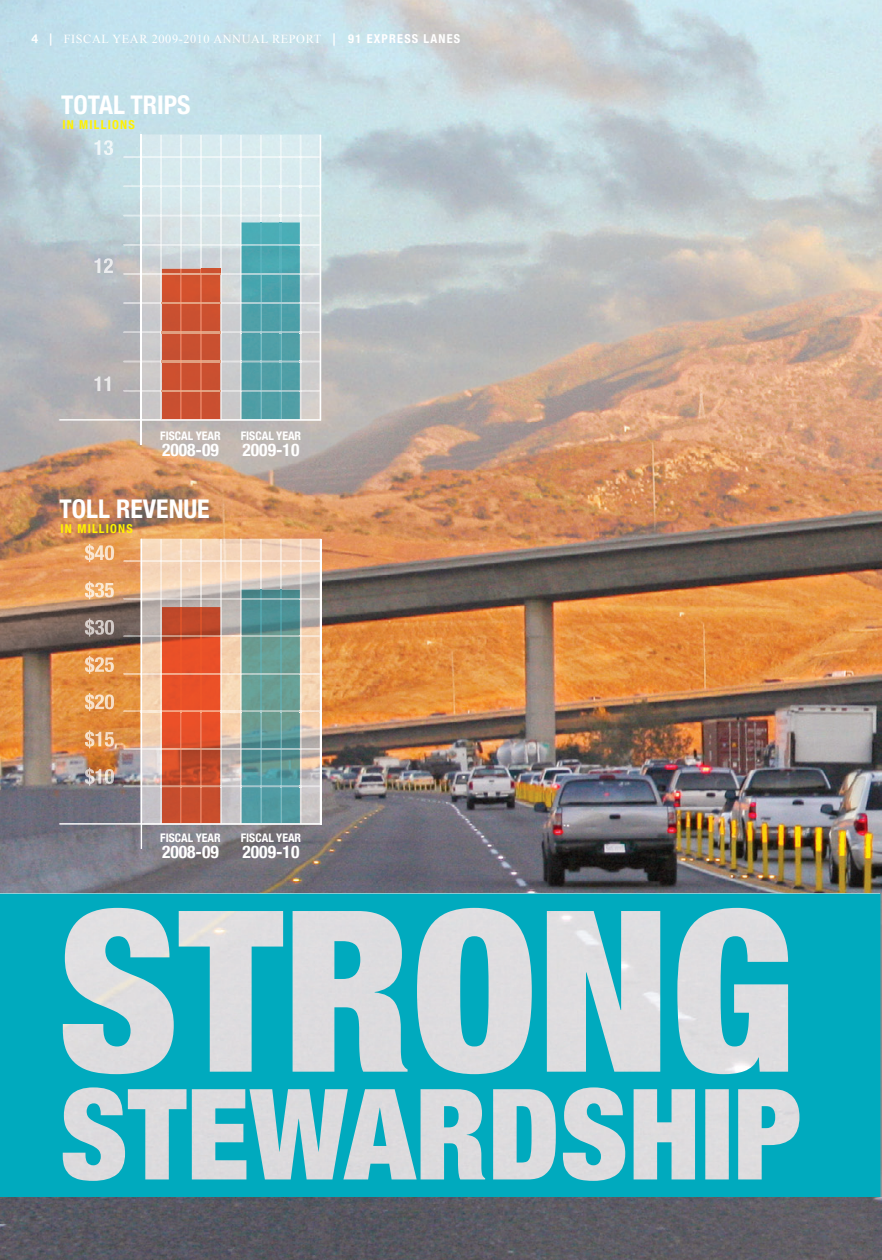
<style>
.page{position:relative;width:882px;height:1260px;background:#fff}
.page>*{position:absolute;margin:0;border:0;box-sizing:border-box;transform-origin:0 0}
.t1{font:700 condensed 25.72px "Helvetica Neue";color:#fff}
.t2{font:700 condensed 17.5px "Helvetica Neue";color:#fff}
.t3{font:12.25px "Times New Roman";letter-spacing:.05em;color:#fff}
.t4{font:700 condensed 12.25px "Helvetica Neue";letter-spacing:.1em;color:#fff101}
.t5{font:700 condensed 11.9px "Helvetica Neue";color:#fff}
.s1{font-family:"Helvetica Neue";font-weight:700}
.s2{font-family:"Helvetica Neue";font-weight:500}
.s3{font-family:"Helvetica Neue";font-weight:700;font-stretch:condensed}
</style>
<div class="page">
<img style="left:0;top:0;width:882px;height:1260px">
<img style="left:880px;top:894px;width:2px;height:303px">
<svg style="left:0;top:894px;width:880px;height:303px;background:#65c0cc"></svg>
<svg style="left:762px;top:1106px;width:13px;height:22px"></svg>
<img style="left:85px;top:544px;width:29px;height:18px">
<img style="left:85px;top:581px;width:29px;height:18px">
<img style="left:85px;top:619px;width:29px;height:18px">
<img style="left:85px;top:656px;width:29px;height:18px">
<img style="left:85px;top:693px;width:29px;height:18px">
<img style="left:85px;top:730px;width:29px;height:18px">
<img style="left:85px;top:768px;width:29px;height:18px">
<img style="left:142px;top:539px;width:178px;height:284px">
<hr style="left:320px;top:539px;width:1px;height:286px;background:#fff">
<img style="left:300px;top:539px;width:1px;height:284px">
<img style="left:280px;top:539px;width:1px;height:51px">
<img style="left:260px;top:539px;width:2px;height:51px">
<img style="left:240px;top:539px;width:2px;height:284px">
<img style="left:220px;top:539px;width:2px;height:284px">
<img style="left:200px;top:539px;width:2px;height:68px">
<img style="left:181px;top:539px;width:1px;height:68px">
<img style="left:161px;top:539px;width:1px;height:284px">
<img style="left:162px;top:607px;width:58px;height:216px">
<img style="left:181px;top:637px;width:1px;height:186px">
<img style="left:242px;top:590px;width:58px;height:233px">
<img style="left:280px;top:599px;width:1px;height:224px">
<img style="left:260px;top:599px;width:2px;height:224px">
<svg style="left:124px;top:561px;width:17px;height:1px"></svg>
<img style="left:142px;top:560px;width:178px;height:2px">
<svg style="left:300px;top:598px;width:20px;height:1px"></svg>
<img style="left:142px;top:598px;width:98px;height:1px">
<svg style="left:124px;top:598px;width:17px;height:1px"></svg>
<img style="left:242px;top:598px;width:58px;height:1px">
<svg style="left:260px;top:590px;width:2px;height:9px"></svg>
<svg style="left:300px;top:636px;width:20px;height:1px"></svg>
<svg style="left:220px;top:636px;width:22px;height:1px"></svg>
<svg style="left:124px;top:636px;width:38px;height:1px"></svg>
<img style="left:162px;top:636px;width:58px;height:1px">
<svg style="left:181px;top:607px;width:1px;height:30px"></svg>
<img style="left:242px;top:636px;width:58px;height:1px">
<svg style="left:300px;top:673px;width:20px;height:1px"></svg>
<svg style="left:220px;top:673px;width:22px;height:1px"></svg>
<svg style="left:124px;top:673px;width:38px;height:1px"></svg>
<img style="left:162px;top:673px;width:58px;height:1px">
<img style="left:242px;top:673px;width:58px;height:1px">
<svg style="left:300px;top:711px;width:20px;height:1px"></svg>
<svg style="left:220px;top:711px;width:22px;height:1px"></svg>
<svg style="left:124px;top:711px;width:38px;height:1px"></svg>
<img style="left:162px;top:711px;width:58px;height:1px">
<img style="left:242px;top:711px;width:58px;height:1px">
<svg style="left:124px;top:748px;width:17px;height:2px"></svg>
<img style="left:142px;top:748px;width:178px;height:2px">
<img style="left:162px;top:748px;width:58px;height:2px">
<img style="left:242px;top:748px;width:58px;height:2px">
<svg style="left:124px;top:786px;width:17px;height:1px"></svg>
<img style="left:142px;top:786px;width:178px;height:1px">
<img style="left:162px;top:786px;width:58px;height:1px">
<img style="left:242px;top:786px;width:58px;height:1px">
<hr style="left:59px;top:823px;width:261px;height:2px;background:#fff">
<hr style="left:141px;top:539px;width:1px;height:310px;background:#fff">
<img style="left:95px;top:140px;width:18px;height:15px">
<img style="left:95px;top:258px;width:18px;height:15px">
<img style="left:95px;top:376px;width:15px;height:15px">
<img style="left:142px;top:135px;width:178px;height:284px">
<img style="left:300px;top:135px;width:1px;height:284px">
<img style="left:280px;top:135px;width:1px;height:87px">
<img style="left:260px;top:135px;width:1px;height:87px">
<img style="left:240px;top:135px;width:2px;height:284px">
<img style="left:220px;top:135px;width:2px;height:284px">
<img style="left:200px;top:135px;width:2px;height:134px">
<img style="left:180px;top:135px;width:2px;height:134px">
<img style="left:161px;top:135px;width:1px;height:284px">
<hr style="left:141px;top:135px;width:1px;height:310px;background:#fff">
<img style="left:162px;top:269px;width:58px;height:150px">
<img style="left:182px;top:275px;width:18px;height:144px">
<img style="left:162px;top:275px;width:18px;height:144px">
<img style="left:242px;top:222px;width:58px;height:51px">
<img style="left:242px;top:275px;width:58px;height:144px">
<img style="left:280px;top:275px;width:1px;height:144px">
<img style="left:260px;top:275px;width:1px;height:144px">
<img style="left:202px;top:156px;width:118px;height:2px">
<img style="left:143px;top:156px;width:57px;height:2px">
<svg style="left:124px;top:156px;width:19px;height:2px"></svg>
<img style="left:202px;top:186px;width:118px;height:1px">
<img style="left:143px;top:186px;width:57px;height:1px">
<svg style="left:124px;top:186px;width:19px;height:1px"></svg>
<svg style="left:300px;top:244px;width:20px;height:1px"></svg>
<img style="left:202px;top:244px;width:38px;height:1px">
<img style="left:143px;top:244px;width:57px;height:1px">
<svg style="left:124px;top:244px;width:19px;height:1px"></svg>
<img style="left:242px;top:244px;width:58px;height:1px">
<svg style="left:300px;top:273px;width:20px;height:2px"></svg>
<img style="left:143px;top:273px;width:57px;height:2px">
<svg style="left:124px;top:273px;width:19px;height:2px"></svg>
<svg style="left:200px;top:273px;width:42px;height:2px"></svg>
<img style="left:242px;top:273px;width:58px;height:2px">
<svg style="left:280px;top:222px;width:1px;height:53px"></svg>
<svg style="left:260px;top:222px;width:1px;height:53px"></svg>
<img style="left:142px;top:302px;width:178px;height:2px">
<svg style="left:124px;top:302px;width:17px;height:2px"></svg>
<svg style="left:161px;top:302px;width:61px;height:2px"></svg>
<img style="left:242px;top:302px;width:58px;height:2px">
<img style="left:142px;top:332px;width:178px;height:1px">
<svg style="left:124px;top:332px;width:17px;height:1px"></svg>
<svg style="left:161px;top:332px;width:61px;height:1px"></svg>
<img style="left:242px;top:332px;width:58px;height:1px">
<img style="left:142px;top:361px;width:178px;height:1px">
<svg style="left:124px;top:361px;width:17px;height:1px"></svg>
<svg style="left:161px;top:361px;width:61px;height:1px"></svg>
<img style="left:242px;top:361px;width:58px;height:1px">
<img style="left:142px;top:390px;width:178px;height:1px">
<svg style="left:124px;top:390px;width:17px;height:1px"></svg>
<svg style="left:161px;top:390px;width:61px;height:1px"></svg>
<img style="left:242px;top:390px;width:58px;height:1px">
<hr style="left:59px;top:419px;width:261px;height:2px;background:#fff">
<img style="left:142px;top:215px;width:178px;height:1px">
<svg style="left:124px;top:215px;width:17px;height:1px"></svg>
<hr style="left:320px;top:135px;width:1px;height:286px;background:#fff">
<p class="t3" style="left:32px;top:31px;width:430px"><span class="s1">4</span> <span class="s2">|</span> FISCAL YEAR 2009-2010 ANNUAL REPORT <span class="s2">|</span> <span class="s3">91 EXPRESS LANES</span></p>
<h1 class="t1" style="left:61px;top:90px;width:131px">TOTAL TRIPS</h1>
<p class="t4" style="left:62px;top:117px;width:74px">IN MILLIONS</p>
<p class="t5" style="left:160px;top:429px;width:62px">FISCAL YEAR</p>
<h2 class="t2" style="left:162px;top:439px;width:58px">2008-09</h2>
<h1 class="t1" style="left:59px;top:494px;width:152px">TOLL REVENUE</h1>
<p class="t4" style="left:61px;top:521px;width:74px">IN MILLIONS</p>
<p class="t5" style="left:241px;top:429px;width:62px">FISCAL YEAR</p>
<h2 class="t2" style="left:243px;top:439px;width:58px">2009-10</h2>
<p class="t5" style="left:160px;top:831px;width:62px">FISCAL YEAR</p>
<h2 class="t2" style="left:162px;top:841px;width:58px">2008-09</h2>
<p class="t5" style="left:241px;top:831px;width:62px">FISCAL YEAR</p>
<h2 class="t2" style="left:243px;top:841px;width:58px">2009-10</h2>
</div>
